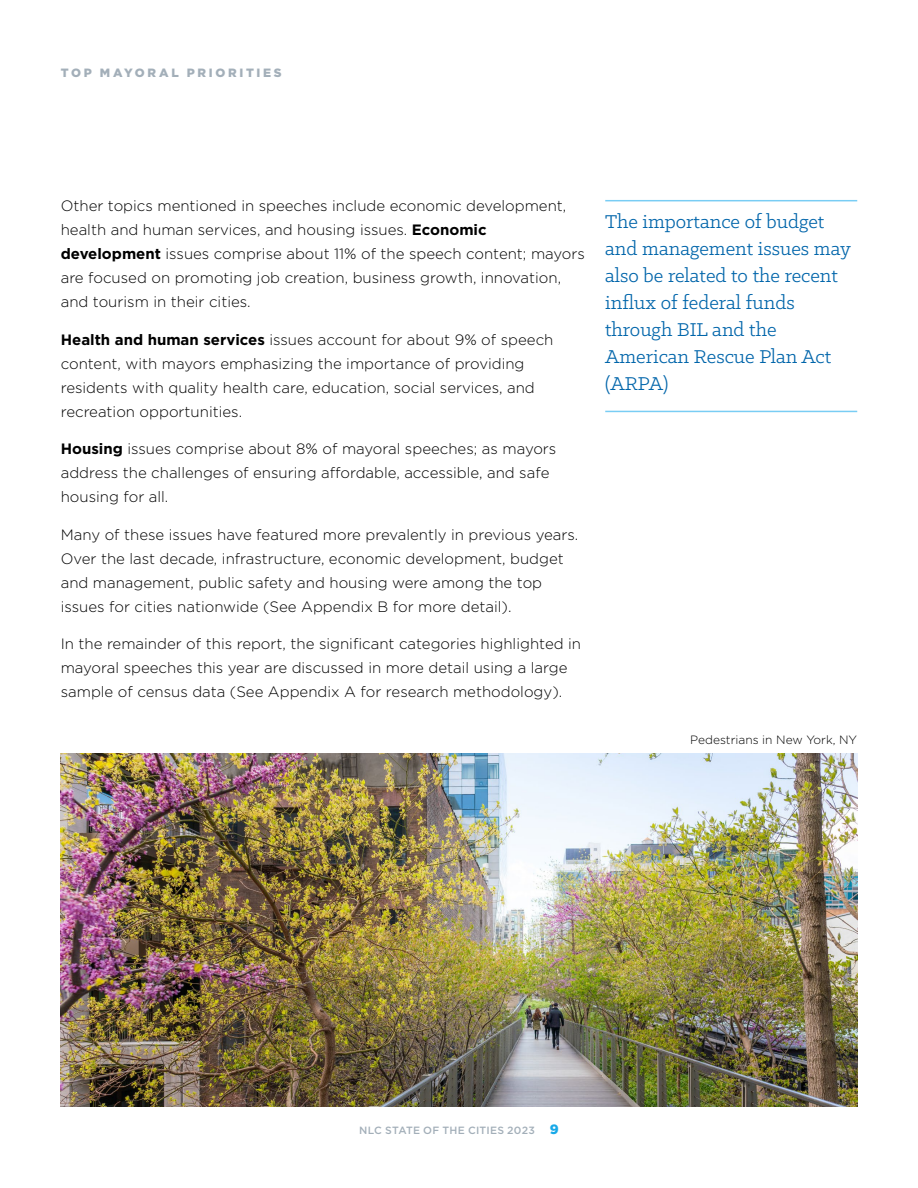
<style>
.page{position:relative;width:918px;height:1188px;background:#fff}
.page>*{position:absolute;margin:0;border:0;box-sizing:border-box;transform-origin:0 0}
.Side_Callout{font:21px/27px "Klinic Slab";color:#0065aa}
.Body_Copy{font:300 15px/24px "Gotham";color:#000}
.Body_Copy-2{font:300 12px "Gotham";color:#000}
.top_header{font:900 12px "Gotham";letter-spacing:.22em;color:#a3afb9}
.t1{font:500 10.5px "Gotham";letter-spacing:.02em;color:#a3afb9}
.s1{font-weight:700}
.s2{font-weight:900;font-size:13.5px;color:#18a9e8}
</style>
<div class="page">
<img style="left:61px;top:754px;width:796px;height:353px">
<hr style="left:605px;top:200px;width:252px;height:1px;background:#79cdf4">
<hr style="left:605px;top:411px;width:252px;height:1px;background:#79cdf4">
<p class="top_header" style="left:61px;top:65px;width:223px">TOP MAYORAL PRIORITIES</p>
<p class="Body_Copy" style="left:61px;top:193px;width:526px">Other topics mentioned in speeches include economic development, health and human services, and housing issues. <span class="s1">Economic development</span> issues comprise about 11% of the speech content; mayors are focused on promoting job creation, business growth, innovation, and tourism in their cities.</p>
<p class="Body_Copy" style="left:61px;top:327px;width:494px"><span class="s1">Health and human services</span> issues account for about 9% of speech content, with mayors emphasizing the importance of providing residents with quality health care, education, social services, and recreation opportunities.</p>
<p class="Body_Copy" style="left:61px;top:436px;width:497px"><span class="s1">Housing</span> issues comprise about 8% of mayoral speeches; as mayors address the challenges of ensuring affordable, accessible, and safe housing for all.</p>
<p class="Body_Copy" style="left:61px;top:522px;width:519px">Many of these issues have featured more prevalently in previous years.<br>Over the last decade, infrastructure, economic development, budget and management, public safety and housing were among the top issues for cities nationwide (See Appendix B for more detail).</p>
<p class="Body_Copy" style="left:61px;top:631px;width:522px">In the remainder of this report, the significant categories highlighted in mayoral speeches this year are discussed in more detail using a large sample of census data (See Appendix A for research methodology).</p>
<p class="Side_Callout" style="left:605px;top:208px;width:247px">The importance of budget and management issues may also be related to the recent influx of federal funds through BIL and the<br>American Rescue Plan Act (ARPA)</p>
<p class="Body_Copy-2" style="left:690px;top:732px;width:169px">Pedestrians in New York, NY</p>
<p class="t1" style="left:359px;top:1123px;width:201px">NLC STATE OF THE CITIES 2023 <span class="s2">9</span></p>
</div>
